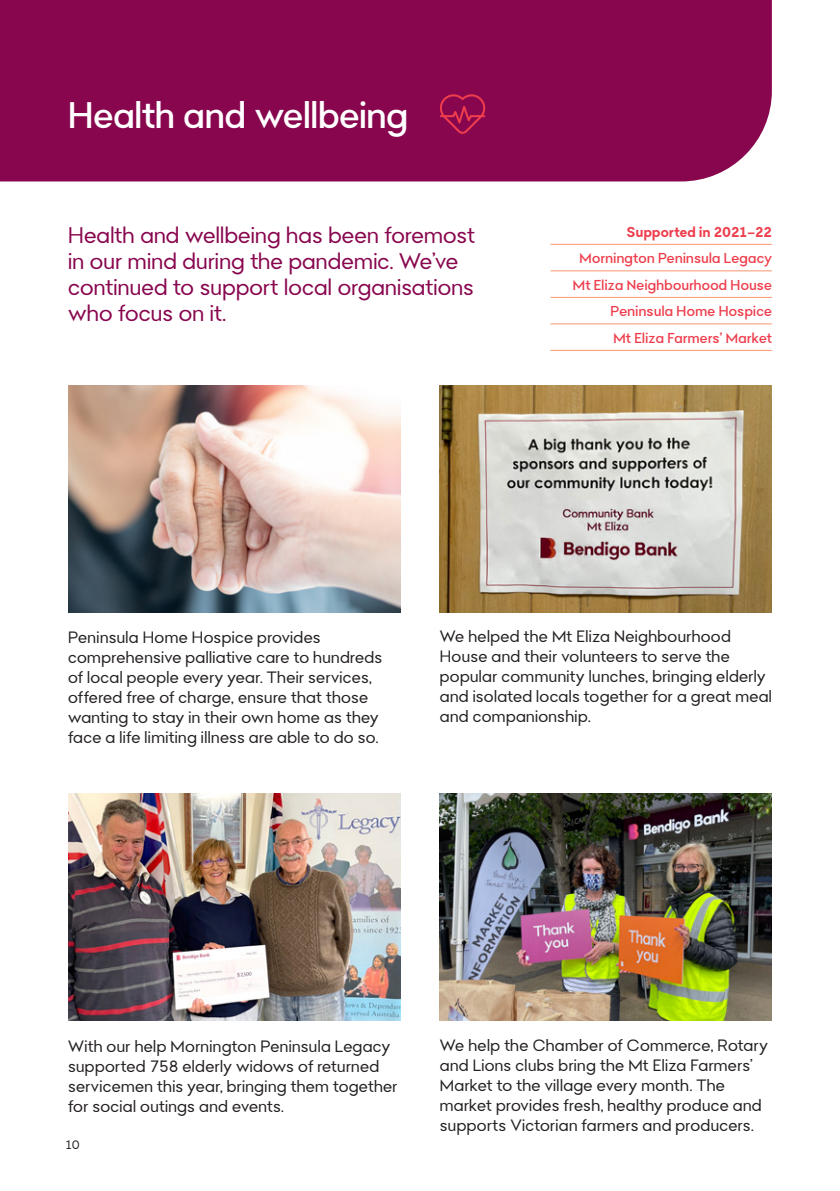
<style>
.page{position:relative;width:840px;height:1191px;background:#fff}
.page>*{position:absolute;margin:0;border:0;box-sizing:border-box;transform-origin:0 0}
.H1-Section_head{font:500 36px "Bendigo Sans";letter-spacing:.005em;color:#fff}
.Intro_plum_par{font:22px/26px "Bendigo Sans";letter-spacing:.01em;color:#88064e}
.Photo_text_8pt{font:16px/20px "Bendigo Sans";letter-spacing:.02em;color:#231f20}
.Ruled_list{font:500 14px "Bendigo Sans";letter-spacing:.025em;color:#ee3d4c}
.Ruled_list-2{font:700 14px "Bendigo Sans";letter-spacing:.02em;color:#ee3d4c}
.t1{font:12px "Bendigo Sans";color:#231f20}
</style>
<div class="page">
<img style="left:68px;top:386px;width:332px;height:226px">
<img style="left:439px;top:793px;width:332px;height:227px">
<img style="left:439px;top:386px;width:332px;height:226px">
<hr style="left:550px;top:244px;width:221px;height:1px;background:#f7966b">
<hr style="left:550px;top:270px;width:221px;height:1px;background:#f7966b">
<hr style="left:550px;top:297px;width:221px;height:1px;background:#f7966b">
<hr style="left:550px;top:323px;width:221px;height:1px;background:#f7966b">
<hr style="left:550px;top:350px;width:221px;height:1px;background:#f7966b">
<img style="left:68px;top:793px;width:332px;height:227px">
<div style="left:0;top:0;width:771px;height:181px;background:#88064e"></div>
<svg style="left:439px;top:94px;width:46px;height:40px;background:#9e124d"></svg>
<p class="H1-Section_head" style="left:68px;top:92px;width:341px">Health and wellbeing</p>
<p class="Intro_plum_par" style="left:68px;top:222px;width:408px">Health and wellbeing has been foremost in our mind during the pandemic. We’ve continued to support local organisations who focus on it.</p>
<p class="Ruled_list-2" style="left:626px;top:223px;width:147px">Supported in 2021–22</p>
<p class="Ruled_list" style="left:579px;top:249px;width:194px">Mornington Peninsula Legacy</p>
<p class="Ruled_list" style="left:572px;top:276px;width:200px">Mt Eliza Neighbourhood House</p>
<p class="Ruled_list" style="left:610px;top:302px;width:163px">Peninsula Home Hospice</p>
<p class="Ruled_list" style="left:613px;top:329px;width:160px">Mt Eliza Farmers’ Market</p>
<p class="Photo_text_8pt" style="left:68px;top:627px;width:315px">Peninsula Home Hospice provides comprehensive palliative care to hundreds of local people every year. Their services, offered free of charge, ensure that those wanting to stay in their own home as they face a life limiting illness are able to do so.</p>
<p class="Photo_text_8pt" style="left:439px;top:626px;width:333px">We helped the Mt Eliza Neighbourhood House and their volunteers to serve the popular community lunches, bringing elderly and isolated locals together for a great meal and companionship.</p>
<p class="Photo_text_8pt" style="left:68px;top:1036px;width:331px">With our help Mornington Peninsula Legacy supported 758 elderly widows of returned servicemen this year, bringing them together for social outings and events.</p>
<p class="t1" style="left:65px;top:1136px;width:16px">10</p>
<p class="Photo_text_8pt" style="left:439px;top:1035px;width:329px">We help the Chamber of Commerce, Rotary and Lions clubs bring the Mt Eliza Farmers’ Market to the village every month. The market provides fresh, healthy produce and supports Victorian farmers and producers.</p>
</div>
